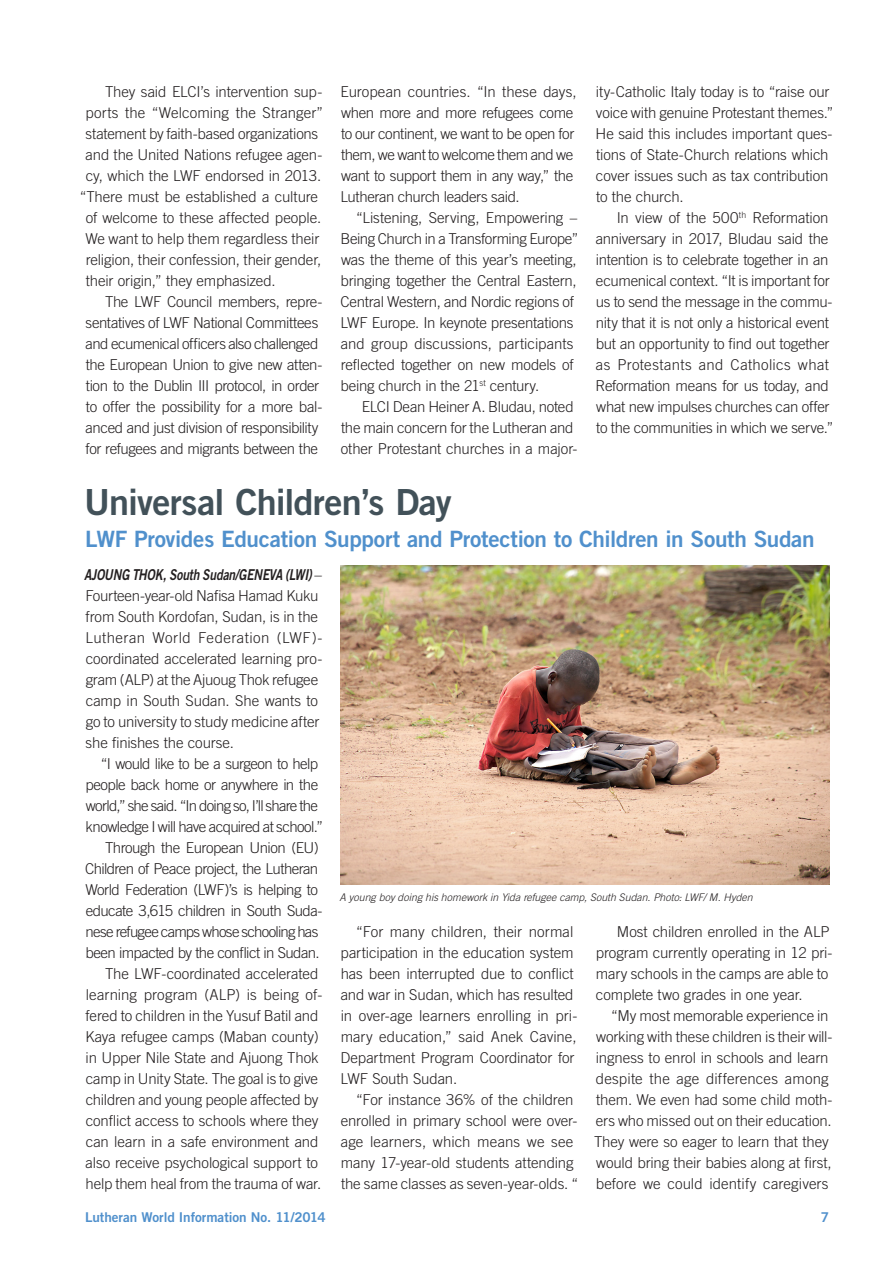
<style>
.page{position:relative;width:893px;height:1263px;background:#fff}
.page>*{position:absolute;margin:0;border:0;box-sizing:border-box;transform-origin:0 0}
.Heading_1{font:36px "Trade Gothic LT Std Bd 2";letter-spacing:-.025em;color:#425159}
.Heading_2{font:22.5px "Trade Gothic LT Std Bd 2";letter-spacing:-.015em;color:#5090cc}
.Normal_first_byline{font:300 15px/21px "Trade Gothic LT Std";letter-spacing:-.01em;color:#231f20}
.Normal_first_byline-2{font:300 15px/21px "Trade Gothic LT Std";letter-spacing:-.035em;color:#231f20}
.Normal_first_byline-3{font:300 15px/21px "Trade Gothic LT Std";letter-spacing:-.04em;color:#231f20}
.t1{font:13.5px "Trade Gothic LT Std Bd 2";letter-spacing:-.005em;color:#5090cc}
.Captions{font:italic 300 10.5px "Trade Gothic LT Std";letter-spacing:.005em;color:#231f20}
.s1{font-family:"Trade Gothic LT Std Bd 2 Obl";font-weight:400}
</style>
<div class="page">
<img style="left:340px;top:566px;width:489px;height:318px">
<p class="Normal_first_byline" style="left:105px;top:81px;width:219px">They said ELCI’s intervention sup-</p>
<p class="Normal_first_byline" style="left:85px;top:102px;width:239px">ports the “Welcoming the Stranger”</p>
<p class="Normal_first_byline" style="left:86px;top:123px;width:234px">statement by faith-based organizations</p>
<p class="Normal_first_byline" style="left:86px;top:144px;width:238px">and the United Nations refugee agen-</p>
<p class="Normal_first_byline" style="left:86px;top:165px;width:237px">cy, which the LWF endorsed in 2013.</p>
<p class="Normal_first_byline" style="left:80px;top:186px;width:240px">“There must be established a culture</p>
<p class="Normal_first_byline" style="left:86px;top:207px;width:237px">of welcome to these affected people.</p>
<p class="Normal_first_byline" style="left:85px;top:228px;width:235px">We want to help them regardless their</p>
<p class="Normal_first_byline" style="left:86px;top:249px;width:237px">religion, their confession, their gender,</p>
<p class="Normal_first_byline" style="left:86px;top:270px;width:191px">their origin,” they emphasized.</p>
<p class="Normal_first_byline" style="left:86px;top:291px;width:238px;text-indent:19px">The LWF Council members, repre&shy;sentatives of LWF National Committees and ecumenical officers also challenged the European Union to give new atten&shy;tion to the Dublin III protocol, in order to offer the possibility for a more bal&shy;anced and just division of responsibility for refugees and migrants between the</p>
<p class="Normal_first_byline" style="left:340px;top:81px;width:238px">European countries. “In these days, when more and more refugees come to our continent, we want to be open for them, we want to welcome them and we want to support them in any way,” the Lutheran church leaders said.</p>
<p class="Normal_first_byline" style="left:340px;top:207px;width:239px;text-indent:16px">“Listening, Serving, Empowering – Being Church in a Transforming Europe” was the theme of this year’s meeting, bringing together the Central Eastern, Central Western, and Nordic regions of LWF Europe. In keynote presentations and group discussions, participants reflected together on new models of being church in the 21<sup>st</sup> century.</p>
<p class="Normal_first_byline" style="left:341px;top:396px;width:238px;text-indent:21px">ELCI Dean Heiner A. Bludau, noted the main concern for the Lutheran and other Protestant churches in a major-</p>
<p class="Normal_first_byline" style="left:596px;top:81px;width:239px">ity-Catholic Italy today is to “raise our voice with genuine Protestant themes.” He said this includes important ques&shy;tions of State-Church relations which cover issues such as tax contribution to the church.</p>
<p class="Normal_first_byline" style="left:596px;top:207px;width:239px;text-indent:21px">In view of the 500<sup>th</sup> Reformation anniversary in 2017, Bludau said the intention is to celebrate together in an ecumenical context. “It is important for us to send the message in the commu&shy;nity that it is not only a historical event but an opportunity to find out together as Protestants and Catholics what Reformation means for us today, and what new impulses churches can offer to the communities in which we serve.”</p>
<p class="Heading_1" style="left:84px;top:480px;width:369px">Universal Children’s Day</p>
<p class="Heading_2" style="left:85px;top:524px;width:731px">LWF Provides Education Support and Protection to Children in South Sudan</p>
<p class="Normal_first_byline" style="left:84px;top:564px;width:240px"><span class="s1">AJOUNG THOK, South Sudan/GENEVA (LWI)</span> – Fourteen-year-old Nafisa Hamad Kuku from South Kordofan, Sudan, is in the Lutheran World Federation (LWF)- coordinated accelerated learning pro&shy;gram (ALP) at the Ajuoug Thok refugee camp in South Sudan. She wants to go to university to study medicine after she finishes the course.</p>
<p class="Normal_first_byline-3" style="left:85px;top:753px;width:239px;text-indent:15px">“I would like to be a surgeon to help people back home or anywhere in the world,” she said. “In doing so, I’ll share the knowledge I will have acquired at school.”</p>
<p class="Normal_first_byline-2" style="left:85px;top:837px;width:239px;text-indent:20px">Through the European Union (EU)<br>Children of Peace project, the Lutheran World Federation (LWF)’s is helping to educate 3,615 children in South Suda&shy;nese refugee camps whose schooling has been impacted by the conflict in Sudan.</p>
<p class="Normal_first_byline" style="left:85px;top:963px;width:238px;text-indent:20px">The LWF-coordinated accelerated learning program (ALP) is being of&shy;fered to children in the Yusuf Batil and Kaya refugee camps (Maban county) in Upper Nile State and Ajuong Thok camp in Unity State. The goal is to give children and young people affected by conflict access to schools where they can learn in a safe environment and also receive psychological support to help them heal from the trauma of war.</p>
<p class="Captions" style="left:340px;top:890px;width:415px">A young boy doing his homework in Yida refugee camp, South Sudan. Photo: LWF/ M. Hyden</p>
<p class="Normal_first_byline" style="left:340px;top:921px;width:238px;text-indent:16px">“For many children, their normal participation in the education system has been interrupted due to conflict and war in Sudan, which has resulted in over-age learners enrolling in pri&shy;mary education,” said Anek Cavine, Department Program Coordinator for LWF South Sudan.</p>
<p class="Normal_first_byline" style="left:341px;top:1089px;width:239px;text-indent:15px">“For instance 36% of the children enrolled in primary school were over&shy;age learners, which means we see many 17-year-old students attending the same classes as seven-year-olds. “</p>
<p class="Normal_first_byline" style="left:596px;top:921px;width:238px;text-indent:21px">Most children enrolled in the ALP program currently operating in 12 pri&shy;mary schools in the camps are able to complete two grades in one year.</p>
<p class="Normal_first_byline" style="left:594px;top:1005px;width:240px;text-indent:17px">“My most memorable experience in working with these children is their will&shy;ingness to enrol in schools and learn despite the age differences among them. We even had some child moth&shy;ers who missed out on their education.<br>They were so eager to learn that they would bring their babies along at first, before we could identify caregivers</p>
<p class="t1" style="left:85px;top:1208px;width:242px">Lutheran World Information No. 11/2014</p>
<p class="t1" style="left:821px;top:1208px;width:10px">7</p>
</div>
